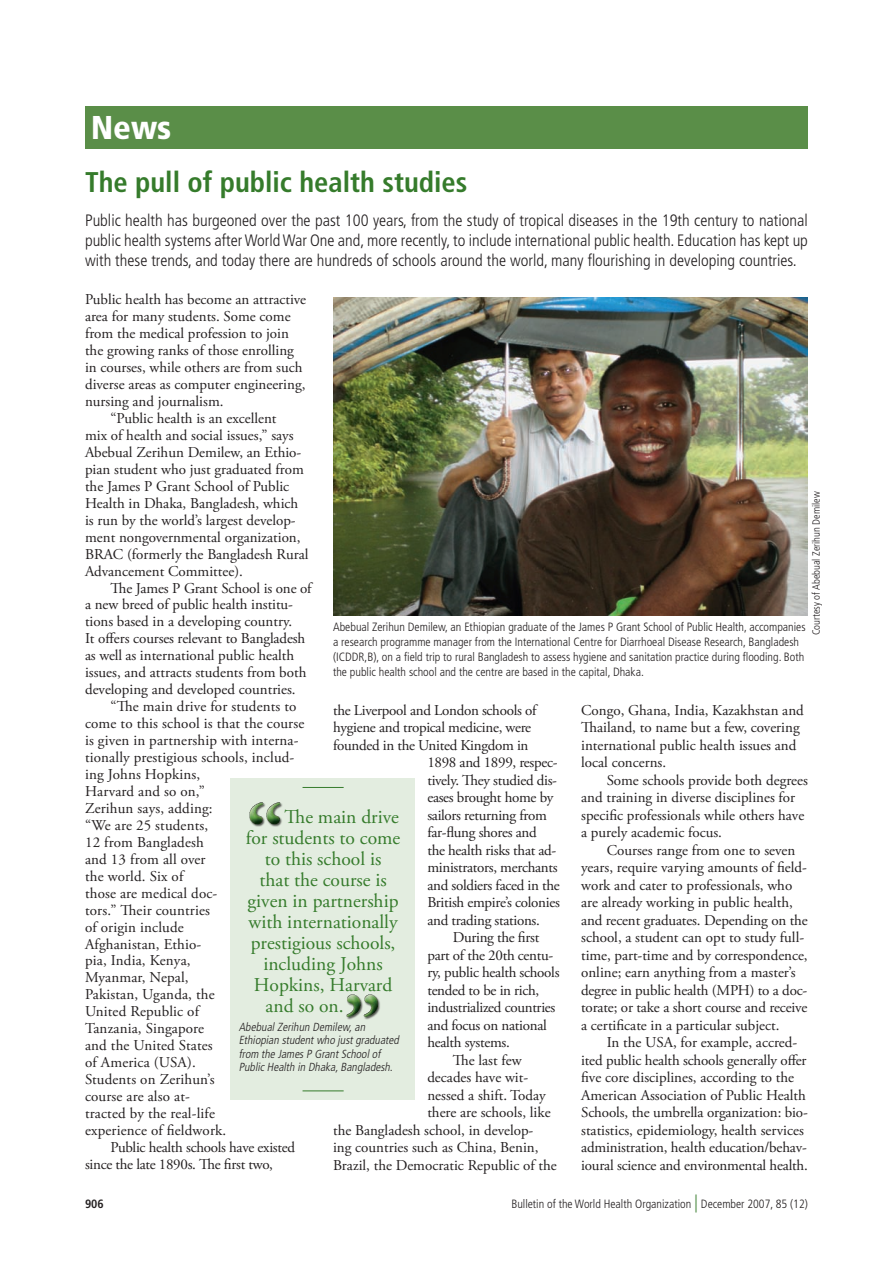
<style>
.page{position:relative;width:893px;height:1263px;background:#fff}
.page>*{position:absolute;margin:0;border:0;box-sizing:border-box;transform-origin:0 0}
.t1{font:900 condensed 33px "Frutiger LT Std";color:#fff}
.Article_Title{font:700 condensed 28.5px "Frutiger LT Std";color:#357b2b}
.t2{font:19.5px "Adobe Garamond Pro";color:#357b2b}
.t3{font:300 condensed 16.5px/19.5px "Frutiger LT Std";color:#231f20;text-align:justify}
.Text_para{font:15px/17px "Adobe Garamond Pro";color:#231f20}
.Text_para-2{font:15px/17.5px "Adobe Garamond Pro";letter-spacing:-.02em;color:#231f20}
.Post-heading_paragra{font:15px/17px "Adobe Garamond Pro";color:#231f20}
.t4{font:300 condensed 12px/15px "Frutiger LT Std";color:#231f20}
.t5{font:700 condensed 12px "Frutiger LT Std";color:#231f20}
.t6{font:italic 300 condensed 11.7px/13.5px "Frutiger LT Std";color:#231f20}
.t7{font:300 condensed 10.5px "Frutiger LT Std";color:#231f20}
.s1{font-size:18px;color:#357b2b}
</style>
<div class="page">
<div style="left:85px;top:106px;width:723px;height:43px;background:#5a8e48"></div>
<div style="left:230px;top:778px;width:185px;height:322px;background:#e3ede0"></div>
<hr style="left:303px;top:787px;width:41px;height:1px;background:#357b2b">
<hr style="left:303px;top:1090px;width:41px;height:1px;background:#357b2b">
<img style="left:249px;top:802px;width:34px;height:25px">
<img style="left:346px;top:994px;width:34px;height:25px">
<img style="left:333px;top:298px;width:475px;height:318px">
<p class="t1" style="left:91px;top:108px;width:82px">News</p>
<p class="Article_Title" style="left:85px;top:165px;width:384px">The pull of public health studies</p>
<p class="t3" style="left:85px;top:211px;width:724px">Public health has burgeoned over the past 100 years, from the study of tropical diseases in the 19th century to national public health systems after World War One and, more recently, to include international public health. Education has kept up with these trends, and today there are hundreds of schools around the world, many flourishing in developing countries.</p>
<p class="Post-heading_paragra" style="left:85px;top:292px;width:223px">Public health has become an attractive area for many students. Some come from the medical profession to join the growing ranks of those enrolling in courses, while others are from such diverse areas as computer engineering, nursing and journalism.</p>
<p class="Text_para" style="left:85px;top:410px;width:225px;text-indent:26px">“Public health is an excellent<br>mix of health and social issues,” says Abebual Zerihun Demilew, an Ethio&shy;pian student who just graduated from the James P Grant School of Public Health in Dhaka, Bangladesh, which is run by the world’s largest develop&shy;ment nongovernmental organization, BRAC (formerly the Bangladesh Rural Advancement Committee).</p>
<p class="Text_para" style="left:85px;top:580px;width:228px;text-indent:26px">The James P Grant School is one of a new breed of public health institu&shy;tions based in a developing country.<br>It offers courses relevant to Bangladesh as well as international public health issues, and attracts students from both developing and developed countries.</p>
<p class="Text_para" style="left:85px;top:698px;width:221px;text-indent:26px">“The main drive for students to come to this school is that the course is given in partnership with interna&shy;tionally prestigious schools, includ&shy;ing Johns Hopkins,<br>Harvard and so on,”<br>Zerihun says, adding:<br>“We are 25 students,<br>12 from Bangladesh<br>and 13 from all over<br>the world. Six of<br>those are medical doc-<br>tors.” Their countries<br>of origin include<br>Afghanistan, Ethio-<br>pia, India, Kenya,<br>Myanmar, Nepal,<br>Pakistan, Uganda, the<br>United Republic of<br>Tanzania, Singapore<br>and the United States<br>of America (USA).<br>Students on Zerihun’s<br>course are also at-<br>tracted by the real-life<br>experience of fieldwork.</p>
<p class="Text_para-2" style="left:85px;top:1139px;width:212px;line-height:17px;text-indent:26px">Public health schools have existed since the late 1890s. The first two,</p>
<p class="t7" style="left:810px;top:635px;width:145px;rotate:-90deg">Courtesy of Abebual Zerihun Demilew</p>
<p class="t4" style="left:333px;top:619px;width:474px">Abebual Zerihun Demilew, an Ethiopian graduate of the James P Grant School of Public Health, accompanies a research programme manager from the International Centre for Diarrhoeal Disease Research, Bangladesh (ICDDR,B), on a field trip to rural Bangladesh to assess hygiene and sanitation practice during flooding. Both the public health school and the centre are based in the capital, Dhaka.</p>
<p class="Text_para-2" style="left:333px;top:702px;width:205px">the Liverpool and London schools of</p>
<p class="Text_para-2" style="left:333px;top:719px;width:200px">hygiene and tropical medicine, were</p>
<p class="Text_para-2" style="left:333px;top:737px;width:197px">founded in the United Kingdom in</p>
<p class="Text_para-2" style="left:427px;top:754px;width:132px">1898 and 1899, respec-</p>
<p class="Text_para-2" style="left:427px;top:772px;width:131px">tively. They studied dis-</p>
<p class="Text_para-2" style="left:427px;top:789px;width:127px">eases brought home by</p>
<p class="Text_para-2" style="left:427px;top:807px;width:121px">sailors returning from</p>
<p class="Text_para-2" style="left:427px;top:824px;width:111px">far-flung shores and</p>
<p class="Text_para-2" style="left:427px;top:842px;width:131px">the health risks that ad-</p>
<p class="Text_para-2" style="left:427px;top:859px;width:132px">ministrators, merchants</p>
<p class="Text_para-2" style="left:427px;top:877px;width:134px">and soldiers faced in the</p>
<p class="Text_para-2" style="left:427px;top:894px;width:134px">British empire’s colonies</p>
<p class="Text_para-2" style="left:427px;top:912px;width:114px">and trading stations.</p>
<p class="Text_para-2" style="left:427px;top:929px;width:134px;text-indent:26px">During the first part of the 20th centu&shy;ry, public health schools tended to be in rich, industrialized countries and focus on national health systems.</p>
<p class="Text_para" style="left:453px;top:1052px;width:70px">The last few</p>
<p class="Text_para" style="left:427px;top:1070px;width:102px">decades have wit-</p>
<p class="Text_para" style="left:427px;top:1087px;width:120px">nessed a shift. Today</p>
<p class="Text_para" style="left:427px;top:1105px;width:125px">there are schools, like</p>
<p class="Text_para" style="left:333px;top:1122px;width:202px">the Bangladesh school, in develop-</p>
<p class="Text_para" style="left:333px;top:1140px;width:207px">ing countries such as China, Benin,</p>
<p class="Text_para" style="left:333px;top:1157px;width:225px">Brazil, the Democratic Republic of the</p>
<p class="Text_para" style="left:581px;top:702px;width:224px;line-height:17.5px">Congo, Ghana, India, Kazakhstan and<br>Thailand, to name but a few, covering international public health issues and local concerns.</p>
<p class="Text_para" style="left:581px;top:772px;width:228px;line-height:17.5px;text-indent:26px">Some schools provide both degrees and training in diverse disciplines for specific professionals while others have a purely academic focus.</p>
<p class="Text_para" style="left:581px;top:842px;width:228px;line-height:17.5px;text-indent:26px">Courses range from one to seven years, require varying amounts of field&shy;work and cater to professionals, who are already working in public health, and recent graduates. Depending on the school, a student can opt to study full&shy;time, part-time and by correspondence, online; earn anything from a master’s degree in public health (MPH) to a doc&shy;torate; or take a short course and receive a certificate in a particular subject.</p>
<p class="Text_para" style="left:581px;top:1034px;width:228px;line-height:17.5px;text-indent:26px">In the USA, for example, accred&shy;ited public health schools generally offer five core disciplines, according to the American Association of Public Health Schools, the umbrella organization: bio&shy;statistics, epidemiology, health services administration, health education/behav&shy;ioural science and environmental health.</p>
<p class="t2" style="left:285px;top:805px;width:116px">The main drive</p>
<p class="t2" style="left:246px;top:826px;width:156px">for students to come</p>
<p class="t2" style="left:265px;top:847px;width:118px">to this school is</p>
<p class="t2" style="left:259px;top:868px;width:129px">that the course is</p>
<p class="t2" style="left:248px;top:889px;width:152px">given in partnership</p>
<p class="t2" style="left:249px;top:910px;width:151px">with internationally</p>
<p class="t2" style="left:251px;top:931px;width:146px">prestigious schools,</p>
<p class="t2" style="left:263px;top:952px;width:121px">including Johns</p>
<p class="t2" style="left:254px;top:973px;width:140px">Hopkins, Harvard</p>
<p class="t2" style="left:266px;top:994px;width:80px">and so on.</p>
<p class="t6" style="left:239px;top:1020px;width:164px">AbebualZerihun Demilew,an Ethiopian studentwho justgraduated from the JamesP GrantSchoolof PublicHealth in Dhaka,Bangladesh.</p>
<p class="t5" style="left:85px;top:1197px;width:20px">906</p>
<p class="t4" style="left:511px;top:1197px;width:298px">Bulletin of the World Health Organization <span class="s1">|</span> December 2007, 85 (12)</p>
</div>
